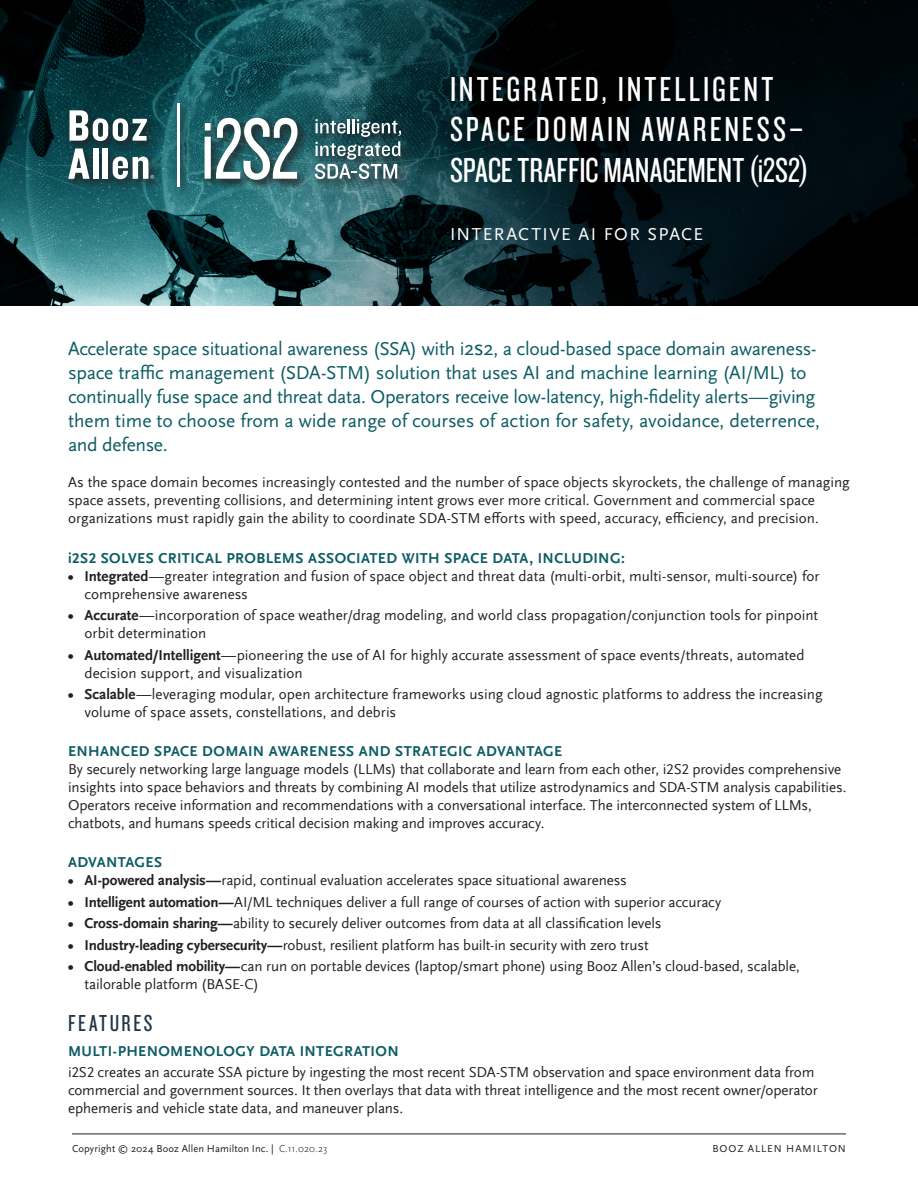
<style>
.page{position:relative;width:918px;height:1188px;background:#fff}
.page>*{position:absolute;margin:0;border:0;box-sizing:border-box;transform-origin:0 0}
.Fact_Sheet_Headline_Level_1{font:36px/40.5px "Knockout 28 Junior Feathrwt";letter-spacing:.07em;color:#fff}
.Subhead_Level_1{font:24px "Knockout 28 Junior Feathrwt";letter-spacing:.105em;color:#233646}
.Text_Intro{font:19.5px/24px "Scala Sans Pro";letter-spacing:-.015em;color:#0d5d64}
.Fact_Sheet_Headline_Level_2{font:18px "Scala Sans Pro";letter-spacing:.08em;color:#fff}
.Text_space_after{font:15px/18px "Scala Sans Offc";letter-spacing:-.005em;color:#231f20}
.Subhead_Level_1-2{font:700 15px "Scala Sans Offc";letter-spacing:.02em;color:#0d5d64}
.Copyright_Product_Code{font:10.5px "Scala Sans Pro";letter-spacing:.015em;color:#231f20}
.Folio{font:10.5px "Scala Sans Pro";letter-spacing:.09em;color:#231f20}
.s1{font-size:21px}
.s2{font-size:22.5px}
.s3{font-weight:700}
.s4{font-weight:300}
</style>
<div class="page">
<svg style="left:0;top:0;width:918px;height:306px;background:#0f292d"></svg>
<hr style="left:72px;top:1134px;width:774px;height:1px;background:#231f20">
<div style="left:65px;top:100px;width:347px;height:98px;background:#231f20;opacity:.89"></div>
<svg style="left:205px;top:118px;width:93px;height:62px"></svg>
<svg style="left:68px;top:148px;width:22px;height:31px"></svg>
<div style="left:103px;top:148px;width:5px;height:31px;background:#fff"></div>
<svg style="left:70px;top:110px;width:77px;height:31px"></svg>
<div style="left:93px;top:148px;width:5px;height:31px;background:#fff"></div>
<svg style="left:113px;top:157px;width:41px;height:22px"></svg>
<hr style="left:177px;top:103px;width:2px;height:83px;background:#fff">
<svg style="left:315px;top:119px;width:86px;height:60px"></svg>
<p class="Fact_Sheet_Headline_Level_1" style="left:450px;top:67px;width:361px">INTEGRATED, INTELLIGENT<br>SPACE DOMAIN AWARENESS–<br>SPACE TRAFFIC MANAGEMENT (i2S2)</p>
<p class="Fact_Sheet_Headline_Level_2" style="left:450px;top:224px;width:255px">INTERACTIVE AI FOR SPACE</p>
<p class="Text_Intro" style="left:68px;top:337px;width:754px">Accelerate space situational awareness (SSA) with i<span class="s1">2</span><span class="s2">s</span><span class="s1">2</span>, a cloud-based space domain awareness&shy;space traffic management (SDA-STM) solution that uses AI and machine learning (AI/ML) to continually fuse space and threat data. Operators receive low-latency, high-fidelity alerts—giving them time to choose from a wide range of courses of action for safety, avoidance, deterrence, and defense.</p>
<p class="Text_space_after" style="left:68px;top:473px;width:783px">As the space domain becomes increasingly contested and the number of space objects skyrockets, the challenge of managing space assets, preventing collisions, and determining intent grows ever more critical. Government and commercial space organizations must rapidly gain the ability to coordinate SDA-STM efforts with speed, accuracy, efficiency, and precision.</p>
<p class="Subhead_Level_1-2" style="left:68px;top:549px;width:558px">i2S2 SOLVES CRITICAL PROBLEMS ASSOCIATED WITH SPACE DATA, INCLUDING:</p>
<p class="Text_space_after" style="left:85px;top:567px;width:736px;text-indent:-16px"><span class="s3">• Integrated</span>—greater integration and fusion of space object and threat data (multi-orbit, multi-sensor, multi-source) for comprehensive awareness</p>
<p class="Text_space_after" style="left:85px;top:607px;width:735px;text-indent:-16px"><span class="s3">• Accurate</span>—incorporation of space weather/drag modeling, and world class propagation/conjunction tools for pinpoint orbit determination</p>
<p class="Text_space_after" style="left:85px;top:646px;width:722px;text-indent:-16px"><span class="s3">• Automated/Intelligent</span>—pioneering the use of AI for highly accurate assessment of space events/threats, automated decision support, and visualization</p>
<p class="Text_space_after" style="left:85px;top:686px;width:740px;text-indent:-16px"><span class="s3">• Scalable</span>—leveraging modular, open architecture frameworks using cloud agnostic platforms to address the increasing volume of space assets, constellations, and debris</p>
<p class="Subhead_Level_1-2" style="left:68px;top:742px;width:496px">ENHANCED SPACE DOMAIN AWARENESS AND STRATEGIC ADVANTAGE</p>
<p class="Text_space_after" style="left:68px;top:760px;width:780px">By securely networking large language models (LLMs) that collaborate and learn from each other, i2S2 provides comprehensive insights into space behaviors and threats by combining AI models that utilize astrodynamics and SDA-STM analysis capabilities.<br>Operators receive information and recommendations with a conversational interface. The interconnected system of LLMs, chatbots, and humans speeds critical decision making and improves accuracy.</p>
<p class="Subhead_Level_1-2" style="left:68px;top:854px;width:96px">ADVANTAGES</p>
<p class="Text_space_after" style="left:68px;top:872px;width:560px"><span class="s3">• AI-powered analysis—</span>rapid, continual evaluation accelerates space situational awareness</p>
<p class="Text_space_after" style="left:68px;top:893px;width:655px"><span class="s3">• Intelligent automation—</span>AI/ML techniques deliver a full range of courses of action with superior accuracy</p>
<p class="Text_space_after" style="left:68px;top:915px;width:595px"><span class="s3">• Cross-domain sharing—</span>ability to securely deliver outcomes from data at all classification levels</p>
<p class="Text_space_after" style="left:68px;top:936px;width:582px"><span class="s3">• Industry-leading cybersecurity—</span>robust, resilient platform has built-in security with zero trust</p>
<p class="Text_space_after" style="left:85px;top:958px;width:717px;text-indent:-16px"><span class="s3">• Cloud-enabled mobility—</span>can run on portable devices (laptop/smart phone) using Booz Allen’s cloud-based, scalable, tailorable platform (BASE-C)</p>
<p class="Subhead_Level_1" style="left:68px;top:1008px;width:86px">FEATURES</p>
<p class="Subhead_Level_1-2" style="left:68px;top:1043px;width:332px">MULTI-PHENOMENOLOGY DATA INTEGRATION</p>
<p class="Text_space_after" style="left:68px;top:1064px;width:751px">i2S2 creates an accurate SSA picture by ingesting the most recent SDA-STM observation and space environment data from commercial and government sources. It then overlays that data with threat intelligence and the most recent owner/operator ephemeris and vehicle state data, and maneuver plans.</p>
<p class="Copyright_Product_Code" style="left:72px;top:1143px;width:257px">Copyright © 2024 Booz Allen Hamilton Inc. | <span class="s4">C.11.020.23</span></p>
<p class="Folio" style="left:712px;top:1143px;width:135px">BOOZ ALLEN HAMILTON</p>
</div>
